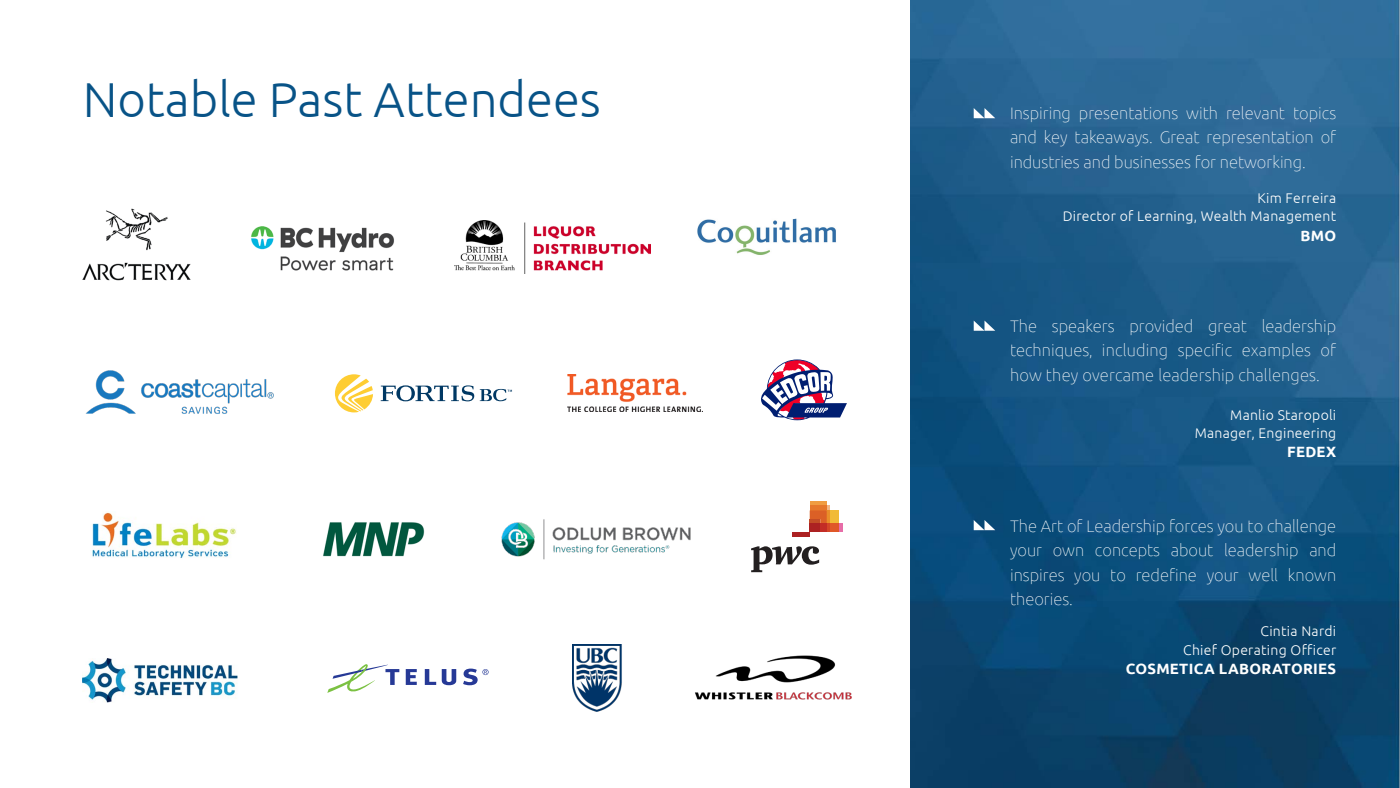
<style>
.page{position:relative;width:1400px;height:788px;background:#fff}
.page>*{position:absolute;margin:0;border:0;box-sizing:border-box;transform-origin:0 0}
.t1{font:300 49px "Ubuntu";color:#085387}
.t2{font:100 16.62px/24.5px "Ubuntu";color:#fff;text-align:justify}
.t3{font:700 14.88px "Ubuntu";letter-spacing:.02em;color:#fff}
.t4{font:300 14px "Ubuntu";letter-spacing:.02em;color:#fff}
</style>
<div class="page">
<img style="left:910px;top:0;width:490px;height:787px">
<svg style="left:974px;top:108px;width:21px;height:10px"></svg>
<svg style="left:974px;top:320px;width:21px;height:11px"></svg>
<svg style="left:974px;top:520px;width:21px;height:10px"></svg>
<svg style="left:751px;top:546px;width:68px;height:26px"></svg>
<div style="left:792px;top:531px;width:18px;height:5px;background:#ac2122"></div>
<hr style="left:810px;top:501px;width:17px;height:4px;background:#f09d41">
<div style="left:830px;top:510px;width:8px;height:13px;background:#f1bb36"></div>
<div style="left:838px;top:523px;width:5px;height:8px;background:#e76da8"></div>
<div style="left:830px;top:523px;width:8px;height:8px;background:#e05828"></div>
<svg style="left:810px;top:505px;width:20px;height:26px"></svg>
<div style="left:820px;top:523px;width:7px;height:8px;background:#c32d26"></div>
<hr style="left:810px;top:519px;width:10px;height:4px;background:#c24c26">
<div style="left:810px;top:523px;width:10px;height:8px;background:#ac2122"></div>
<svg style="left:761px;top:359px;width:86px;height:61px"></svg>
<svg style="left:406px;top:669px;width:11px;height:16px"></svg>
<svg style="left:425px;top:669px;width:11px;height:16px"></svg>
<svg style="left:442px;top:669px;width:14px;height:16px"></svg>
<svg style="left:327px;top:664px;width:72px;height:28px"></svg>
<svg style="left:463px;top:668px;width:26px;height:17px"></svg>
<img style="left:82px;top:208px;width:109px;height:73px">
<img style="left:251px;top:226px;width:143px;height:45px">
<img style="left:455px;top:220px;width:195px;height:54px">
<img style="left:697px;top:218px;width:139px;height:37px">
<img style="left:85px;top:370px;width:189px;height:44px">
<svg style="left:480px;top:389px;width:32px;height:12px"></svg>
<svg style="left:381px;top:385px;width:93px;height:16px"></svg>
<svg style="left:335px;top:374px;width:38px;height:38px"></svg>
<img style="left:567px;top:375px;width:135px;height:37px">
<img style="left:92px;top:512px;width:144px;height:46px">
<img style="left:323px;top:522px;width:102px;height:34px">
<img style="left:501px;top:519px;width:190px;height:40px">
<img style="left:83px;top:658px;width:155px;height:44px">
<img style="left:573px;top:644px;width:49px;height:67px">
<img style="left:695px;top:655px;width:157px;height:45px">
<p class="t1" style="left:83px;top:70px;width:520px">Notable Past Attendees</p>
<p class="t2" style="left:1010px;top:100px;width:328px">Inspiring presentations with relevant topics and key takeaways. Great representation of industries and businesses for networking.</p>
<p class="t4" style="left:1257px;top:189px;width:80px">Kim Ferreira</p>
<p class="t4" style="left:1063px;top:208px;width:275px">Director of Learning, Wealth Management</p>
<p class="t3" style="left:1301px;top:225px;width:37px">BMO</p>
<p class="t2" style="left:1010px;top:312px;width:328px">The speakers provided great leadership techniques, including specific examples of how they overcame leadership challenges.</p>
<p class="t4" style="left:1230px;top:406px;width:107px">Manlio Staropoli</p>
<p class="t4" style="left:1195px;top:424px;width:143px">Manager, Engineering</p>
<p class="t3" style="left:1287px;top:442px;width:51px">FEDEX</p>
<p class="t2" style="left:1010px;top:512px;width:328px">The Art of Leadership forces you to challenge your own concepts about leadership and inspires you to redefine your well known theories.</p>
<p class="t4" style="left:1261px;top:623px;width:77px">Cintia Nardi</p>
<p class="t4" style="left:1183px;top:641px;width:155px">Chief Operating Officer</p>
<p class="t3" style="left:1126px;top:659px;width:212px">COSMETICA LABORATORIES</p>
</div>
